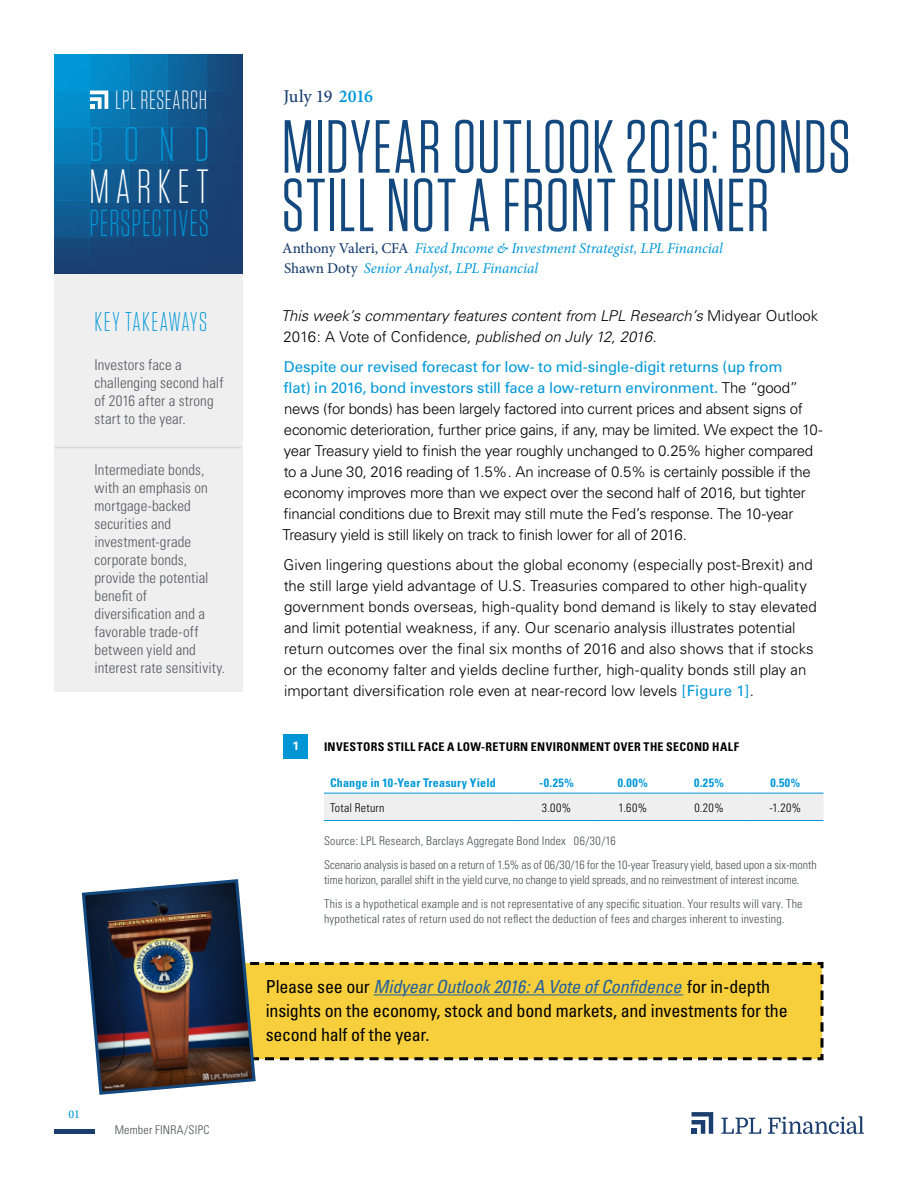
<style>
.page{position:relative;width:918px;height:1188px;background:#fff}
.page>*{position:absolute;margin:0;border:0;box-sizing:border-box;transform-origin:0 0}
.t1{font:75px/58.5px "Tungsten Narrow";letter-spacing:.015em;color:#12487d}
.t2{font:300 48.3px "Tungsten Narrow";color:#0098d8}
.t3{font:300 48px "Tungsten Narrow";letter-spacing:.13em;color:#fff}
.t4{font:300 37.5px "Tungsten Narrow";letter-spacing:.03em;color:#0098d8;scale:.9 1}
.t5{font:300 27px "Tungsten Narrow";letter-spacing:.055em;color:#0098d8}
.t6{font:300 26.25px "Tungsten Narrow";letter-spacing:.025em;color:#fff}
.t7{font:condensed 18px/24px "Univers";letter-spacing:-.01em;color:#000}
.t8{font:500 18px "Minion Pro";letter-spacing:-.02em;color:#1b3e6f}
.t9{font:300 15px/21px "Univers";letter-spacing:-.01em;color:#000}
.t10{font:300 condensed 15px/18px "Univers";letter-spacing:.01em;color:#58595b}
.t11{font:italic 300 15px/21px "Univers";color:#000}
.t12{font:italic 15px/19.5px "Minion Pro";letter-spacing:-.005em;color:#0098d8}
.t13{font:300 condensed 12px/24px "Univers";letter-spacing:.01em;color:#4b4f54}
.t14{font:700 condensed 12px "Univers";letter-spacing:.025em;color:#000}
.t15{font:700 condensed 12px "Univers";letter-spacing:.02em;color:#0098d8}
.t16{font:300 condensed 12px "Univers";letter-spacing:.025em;color:#000}
.t17{font:500 12px "Minion Pro";color:#0098d8}
.t18{font:700 12px "Univers";color:#fff}
.s1{font-weight:600;color:#0098d8}
.s2{font-weight:500;font-style:normal;color:#1b3e6f}
.s3{font-style:normal}
.s4{font-weight:400;color:#0098d8}
.s5{font-style:italic;color:#215e9e}
</style>
<div class="page">
<hr style="left:54px;top:1130px;width:40px;height:4px;background:#1b3e6f">
<svg style="left:90px;top:54px;width:39px;height:220px;background:#0d6ca4"></svg>
<div style="left:206px;top:54px;width:37px;height:220px;background:#184476"></div>
<svg style="left:168px;top:54px;width:38px;height:220px;background:#135287"></svg>
<svg style="left:129px;top:54px;width:39px;height:220px;background:#0f6198"></svg>
<svg style="left:54px;top:54px;width:36px;height:220px;background:#0878b3"></svg>
<div style="left:54px;top:164px;width:189px;height:36px;background:linear-gradient(to right,#0c6ca5,#1b3b6c)"></div>
<div style="left:54px;top:200px;width:189px;height:38px;background:linear-gradient(to right,#105c92,#1a3b6c)"></div>
<div style="left:54px;top:127px;width:189px;height:37px;background:linear-gradient(to right,#0582bf,#1b3c6d)"></div>
<svg style="left:90px;top:91px;width:18px;height:18px"></svg>
<svg style="left:692px;top:1112px;width:21px;height:22px"></svg>
<svg style="left:721px;top:1118px;width:40px;height:16px"></svg>
<svg style="left:768px;top:1116px;width:96px;height:18px"></svg>
<div style="left:54px;top:274px;width:189px;height:418px;background:#efeff0"></div>
<hr style="left:54px;top:447px;width:187px;height:1px;background:#4b4f54">
<svg style="left:81px;top:879px;width:743px;height:216px"></svg>
<div style="left:284px;top:734px;width:24px;height:25px;background:#0096d6"></div>
<div style="left:324px;top:793px;width:500px;height:27px;background:#efeff0"></div>
<hr style="left:324px;top:793px;width:194px;height:1px;background:#0096d6">
<hr style="left:518px;top:793px;width:77px;height:1px;background:#0096d6">
<hr style="left:595px;top:793px;width:76px;height:1px;background:#0096d6">
<hr style="left:671px;top:793px;width:76px;height:1px;background:#0096d6">
<hr style="left:747px;top:793px;width:76px;height:1px;background:#0096d6">
<hr style="left:324px;top:820px;width:194px;height:1px;background:#0098d8">
<hr style="left:518px;top:820px;width:77px;height:1px;background:#0098d8">
<hr style="left:595px;top:820px;width:76px;height:1px;background:#0098d8">
<hr style="left:671px;top:820px;width:76px;height:1px;background:#0098d8">
<hr style="left:747px;top:820px;width:76px;height:1px;background:#0098d8">
<h3 class="t6" style="left:115px;top:87px;width:93px">LPL RESEARCH</h3>
<h2 class="t2" style="left:89px;top:121px;width:123px">BOND</h2>
<h3 class="t3" style="left:89px;top:162px;width:121px">MARKET</h3>
<h3 class="t4" style="left:89px;top:205px;width:134px">PERSPECTIVES</h3>
<p class="t8" style="left:284px;top:84px;width:91px">July 19 <span class="s1">2016</span></p>
<h1 class="t1" style="left:282px;top:119px;width:570px">MIDYEAR OUTLOOK 2016: BONDS<br>STILL NOT A FRONT RUNNER</h1>
<p class="t12" style="left:282px;top:239px;width:442px"><span class="s2">Anthony Valeri, CFA</span> Fixed Income &amp; Investment Strategist, LPL Financial<br><span class="s2">Shawn Doty</span> Senior Analyst, LPL Financial</p>
<h3 class="t5" style="left:94px;top:308px;width:114px">KEY TAKEAWAYS</h3>
<p class="t11" style="left:281px;top:305px;width:539px">This week’s commentary features content from LPL Research’s <span class="s3">Midyear Outlook<br>2016: A Vote of Confidence</span>, published on July 12, 2016.</p>
<p class="t9" style="left:282px;top:356px;width:542px"><span class="s4">Despite our revised forecast for low- to mid-single-digit returns (up from<br>flat) in 2016, bond investors still face a low-return environment.</span> The “good” news (for bonds) has been largely factored into current prices and absent signs of economic deterioration, further price gains, if any, may be limited. We expect the 10- year Treasury yield to finish the year roughly unchanged to 0.25% higher compared to a June 30, 2016 reading of 1.5%. An increase of 0.5% is certainly possible if the economy improves more than we expect over the second half of 2016, but tighter financial conditions due to Brexit may still mute the Fed’s response. The 10-year Treasury yield is still likely on track to finish lower for all of 2016.</p>
<p class="t9" style="left:284px;top:554px;width:535px">Given lingering questions about the global economy (especially post-Brexit) and the still large yield advantage of U.S. Treasuries compared to other high-quality government bonds overseas, high-quality bond demand is likely to stay elevated and limit potential weakness, if any. Our scenario analysis illustrates potential return outcomes over the final six months of 2016 and also shows that if stocks or the economy falter and yields decline further, high-quality bonds still play an important diversification role even at near-record low levels <span class="s4">[Figure 1]</span>.</p>
<p class="t10" style="left:94px;top:355px;width:131px">Investors face a challenging second half of 2016 after a strong start to the year.</p>
<p class="t10" style="left:94px;top:461px;width:132px">Intermediate bonds, with an emphasis on mortgage-backed securities and investment-grade corporate bonds, provide the potential benefit of diversification and a favorable trade-off between yield and interest rate sensitivity.</p>
<p class="t18" style="left:292px;top:739px;width:8px">1</p>
<p class="t14" style="left:324px;top:740px;width:417px">INVESTORS STILL FACE A LOW-RETURN ENVIRONMENT OVER THE SECOND HALF</p>
<p class="t15" style="left:330px;top:775px;width:167px">Change in 10-Year Treasury Yield</p>
<p class="t15" style="left:539px;top:775px;width:36px">-0.25%</p>
<p class="t15" style="left:618px;top:775px;width:32px">0.00%</p>
<p class="t15" style="left:694px;top:775px;width:31px">0.25%</p>
<p class="t15" style="left:770px;top:775px;width:31px">0.50%</p>
<p class="t16" style="left:330px;top:800px;width:56px">Total Return</p>
<p class="t16" style="left:542px;top:800px;width:31px">3.00%</p>
<p class="t16" style="left:619px;top:800px;width:30px">1.60%</p>
<p class="t16" style="left:694px;top:800px;width:31px">0.20%</p>
<p class="t16" style="left:770px;top:800px;width:33px">-1.20%</p>
<p class="t13" style="left:324px;top:829px;width:494px">Source: LPL Research, Barclays Aggregate Bond Index 06/30/16<br>Scenario analysis is based on a return of 1.5% as of 06/30/16 for the 10-year Treasury yield, based upon a six-month</p>
<p class="t13" style="left:324px;top:868px;width:480px">time horizon, parallel shift in the yield curve, no change to yield spreads, and no reinvestment of interest income.<br>This is a hypothetical example and is not representative of any specific situation. Your results will vary. The</p>
<p class="t13" style="left:324px;top:907px;width:462px">hypothetical rates of return used do not reflect the deduction of fees and charges inherent to investing.</p>
<p class="t7" style="left:266px;top:974px;width:523px">Please see our <span class="s5">Midyear Outlook 2016: A Vote of Confidence</span> for in-depth insights on the economy, stock and bond markets, and investments for the second half of the year.</p>
<p class="t17" style="left:68px;top:1106px;width:13px">01</p>
<p class="t13" style="left:115px;top:1118px;width:96px">Member FINRA/SIPC</p>
</div>
